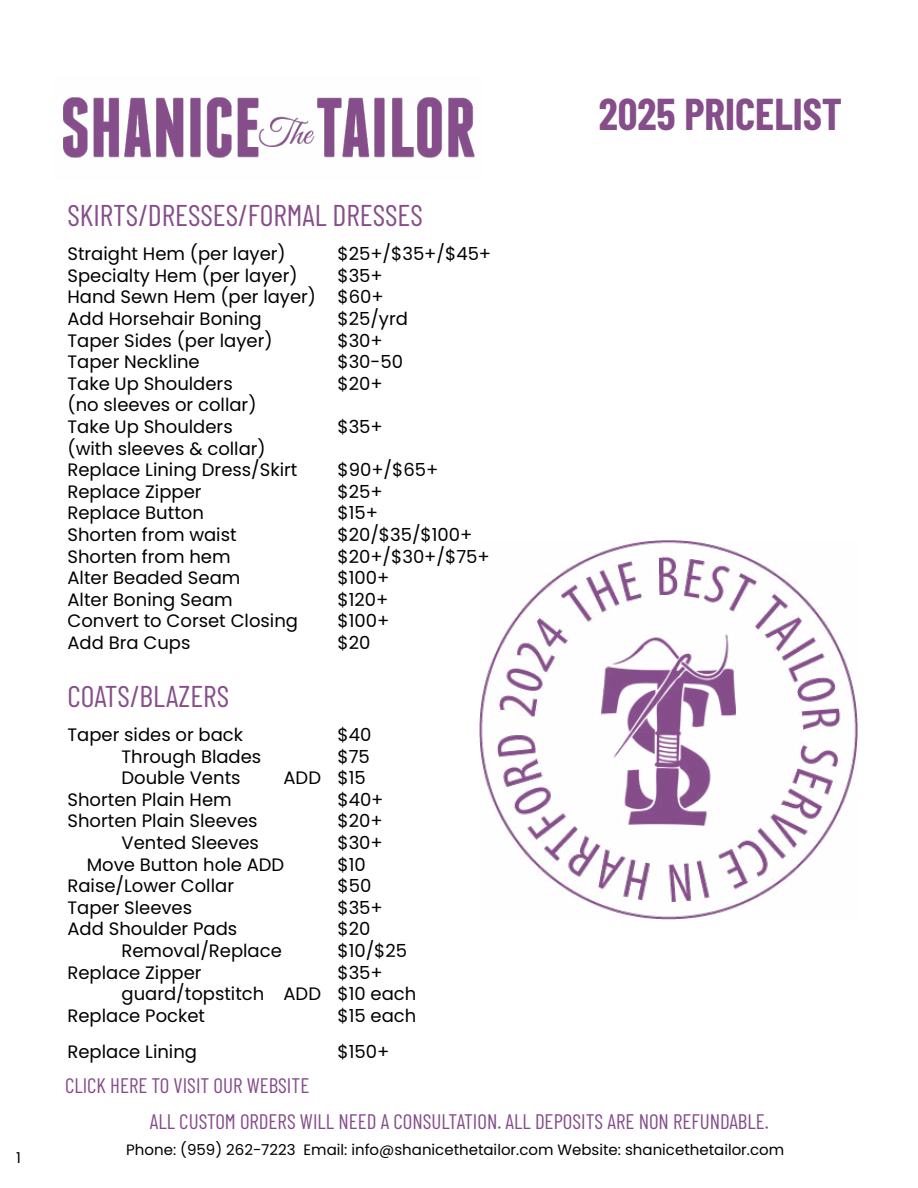
<style>
.page{position:relative;width:918px;height:1188px;background:#fff}
.page>*{position:absolute;margin:0;border:0;box-sizing:border-box;transform-origin:0 0}
.t1{font:700 43.5px "Barlow Condensed";color:#864d8b}
.t2{font:30px "Barlow Condensed";color:#864d8b}
.t3{font:21px "Barlow Condensed";color:#854c8a}
.t4{font:18px/21.6px "Poppins";color:#000}
.t5{font:15px "Poppins";color:#000}
</style>
<div class="page">
<img style="left:479px;top:540px;width:379px;height:380px">
<img style="left:63px;top:97px;width:412px;height:61px">
<h2 class="t2" style="left:68px;top:193px;width:357px">SKIRTS/DRESSES/FORMAL DRESSES</h2>
<p class="t4" style="left:68px;top:243px;width:220px">Straight Hem (per layer)</p>
<p class="t4" style="left:338px;top:243px;width:155px">$25+/$35+/$45+</p>
<p class="t4" style="left:68px;top:265px;width:232px">Specialty Hem (per layer)</p>
<p class="t4" style="left:68px;top:265px;width:318px;text-align:justify;text-indent:270px">$35+ Hand Sewn Hem (per layer) $60+ Add Horsehair Boning</p>
<p class="t4" style="left:338px;top:308px;width:72px">$25/yrd</p>
<p class="t4" style="left:68px;top:329px;width:207px">Taper Sides (per layer)</p>
<p class="t4" style="left:338px;top:329px;width:47px">$30+</p>
<p class="t4" style="left:68px;top:351px;width:134px">Taper Neckline</p>
<p class="t4" style="left:338px;top:351px;width:67px">$30-50</p>
<p class="t4" style="left:68px;top:373px;width:167px">Take Up Shoulders</p>
<p class="t4" style="left:338px;top:373px;width:47px">$20+</p>
<p class="t4" style="left:68px;top:394px;width:191px">(no sleeves or collar)<br>Take Up Shoulders</p>
<p class="t4" style="left:338px;top:416px;width:47px">$35+</p>
<p class="t4" style="left:68px;top:437px;width:231px">(with sleeves &amp; collar)<br>Replace Lining Dress/Skirt</p>
<p class="t4" style="left:338px;top:459px;width:102px">$90+/$65+</p>
<p class="t4" style="left:68px;top:481px;width:136px">Replace Zipper</p>
<p class="t4" style="left:338px;top:481px;width:47px">$25+</p>
<p class="t4" style="left:68px;top:502px;width:138px">Replace Button</p>
<p class="t4" style="left:338px;top:502px;width:42px">$15+</p>
<p class="t4" style="left:68px;top:524px;width:171px">Shorten from waist</p>
<p class="t4" style="left:338px;top:524px;width:136px">$20/$35/$100+</p>
<p class="t4" style="left:68px;top:545px;width:165px">Shorten from hem</p>
<p class="t4" style="left:338px;top:545px;width:154px">$20+/$30+/$75+</p>
<p class="t4" style="left:68px;top:567px;width:174px">Alter Beaded Seam</p>
<p class="t4" style="left:338px;top:567px;width:53px">$100+</p>
<p class="t4" style="left:68px;top:589px;width:167px">Alter Boning Seam</p>
<p class="t4" style="left:338px;top:589px;width:52px">$120+</p>
<p class="t4" style="left:68px;top:610px;width:232px">Convert to Corset Closing</p>
<p class="t4" style="left:338px;top:610px;width:53px">$100+</p>
<p class="t4" style="left:68px;top:632px;width:124px">Add Bra Cups</p>
<p class="t4" style="left:338px;top:632px;width:34px">$20</p>
<h2 class="t2" style="left:68px;top:674px;width:163px">COATS/BLAZERS</h2>
<p class="t4" style="left:68px;top:724px;width:177px">Taper sides or back</p>
<p class="t4" style="left:338px;top:724px;width:35px">$40</p>
<p class="t4" style="left:122px;top:746px;width:141px">Through Blades</p>
<p class="t4" style="left:338px;top:746px;width:34px">$75</p>
<p class="t4" style="left:122px;top:767px;width:121px">Double Vents</p>
<p class="t4" style="left:284px;top:767px;width:84px">ADD $15</p>
<p class="t4" style="left:68px;top:789px;width:166px">Shorten Plain Hem</p>
<p class="t4" style="left:338px;top:789px;width:48px">$40+</p>
<p class="t4" style="left:68px;top:810px;width:192px">Shorten Plain Sleeves</p>
<p class="t4" style="left:338px;top:810px;width:47px">$20+</p>
<p class="t4" style="left:122px;top:832px;width:139px">Vented Sleeves</p>
<p class="t4" style="left:338px;top:832px;width:47px">$30+</p>
<p class="t4" style="left:87px;top:854px;width:199px">Move Button hole ADD</p>
<p class="t4" style="left:338px;top:854px;width:30px">$10</p>
<p class="t4" style="left:68px;top:875px;width:168px">Raise/Lower Collar</p>
<p class="t4" style="left:338px;top:875px;width:35px">$50</p>
<p class="t4" style="left:68px;top:897px;width:126px">Taper Sleeves</p>
<p class="t4" style="left:338px;top:897px;width:47px">$35+</p>
<p class="t4" style="left:68px;top:918px;width:171px">Add Shoulder Pads</p>
<p class="t4" style="left:338px;top:918px;width:34px">$20</p>
<p class="t4" style="left:122px;top:940px;width:162px">Removal/Replace</p>
<p class="t4" style="left:337px;top:940px;width:71px">$10/$25</p>
<p class="t4" style="left:68px;top:962px;width:136px">Replace Zipper</p>
<p class="t4" style="left:338px;top:962px;width:47px">$35+</p>
<p class="t4" style="left:122px;top:983px;width:296px">guard/topstitch ADD $10 each</p>
<p class="t4" style="left:68px;top:1005px;width:139px">Replace Pocket</p>
<p class="t4" style="left:338px;top:1005px;width:80px">$15 each</p>
<p class="t4" style="left:68px;top:1041px;width:131px">Replace Lining</p>
<p class="t4" style="left:338px;top:1041px;width:53px">$150+</p>
<p class="t3" style="left:65px;top:1071px;width:246px">CLICK HERE TO VISIT OUR WEBSITE</p>
<h1 class="t1" style="left:599px;top:83px;width:245px">2025 PRICELIST</h1>
<p class="t3" style="left:150px;top:1106px;width:620px">ALL CUSTOM ORDERS WILL NEED A CONSULTATION. ALL DEPOSITS ARE NON REFUNDABLE.</p>
<p class="t5" style="left:16px;top:1149px;width:6px">1</p>
<p class="t5" style="left:126px;top:1141px;width:659px">Phone: (959) 262-7223 Email: info@shanicethetailor.com Website: shanicethetailor.com</p>
</div>
